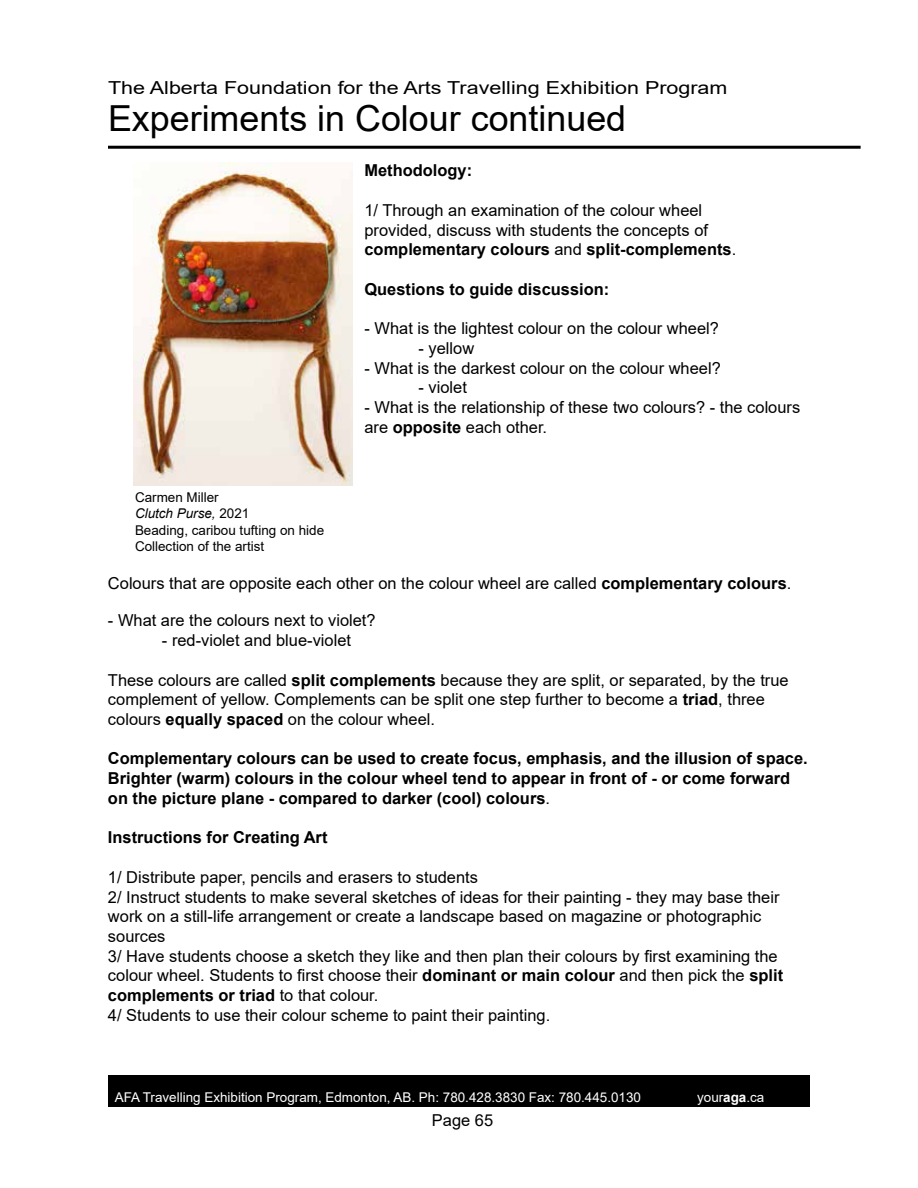
<style>
.page{position:relative;width:918px;height:1188px;background:#fff}
.page>*{position:absolute;margin:0;border:0;box-sizing:border-box;transform-origin:0 0}
.t1{font:35.85px "Arial";color:#000}
.t2{font:18px "Arial";color:#000;scale:1.2 1}
.t3{font:16.5px/19.8px "Arial";color:#000}
.t4{font:700 16.5px/19.8px "Arial";color:#000}
.t5{font:13.5px "Arial";color:#fff}
.t6{font:13.5px/16.2px "Arial";color:#000}
.s1{font-weight:700}
.s2{font-style:italic}
.s3{font-weight:400}
</style>
<div class="page">
<div style="left:108px;top:1076px;width:702px;height:31px;background:#000"></div>
<hr style="left:108px;top:146px;width:753px;height:3px;background:#000">
<img style="left:134px;top:162px;width:218px;height:324px">
<p class="t2" style="left:108px;top:75px;width:518px">The Alberta Foundation for the Arts Travelling Exhibition Program</p>
<h1 class="t1" style="left:108px;top:94px;width:520px">Experiments in Colour continued</h1>
<p class="t4" style="left:364px;top:161px;width:109px">Methodology:</p>
<p class="t3" style="left:364px;top:200px;width:373px">1/ Through an examination of the colour wheel provided, discuss with students the concepts of <span class="s1">complementary colours</span> and <span class="s1">split-complements</span>.</p>
<p class="t4" style="left:364px;top:279px;width:246px">Questions to guide discussion:</p>
<p class="t3" style="left:364px;top:318px;width:356px">- What is the lightest colour on the colour wheel?</p>
<p class="t3" style="left:418px;top:338px;width:57px">- yellow</p>
<p class="t3" style="left:364px;top:358px;width:358px">- What is the darkest colour on the colour wheel?</p>
<p class="t3" style="left:418px;top:378px;width:50px">- violet</p>
<p class="t3" style="left:364px;top:397px;width:437px">- What is the relationship of these two colours? - the colours are <span class="s1">opposite</span> each other.</p>
<p class="t6" style="left:135px;top:489px;width:191px">Carmen Miller<br><span class="s2">Clutch Purse,</span> 2021<br>Beading, caribou tufting on hide<br>Collection of the artist</p>
<p class="t3" style="left:108px;top:573px;width:685px">Colours that are opposite each other on the colour wheel are called <span class="s1">complementary colours</span>.</p>
<p class="t3" style="left:108px;top:611px;width:269px">- What are the colours next to violet?</p>
<p class="t3" style="left:162px;top:630px;width:191px">- red-violet and blue-violet</p>
<p class="t3" style="left:108px;top:670px;width:682px">These colours are called <span class="s1">split complements</span> because they are split, or separated, by the true complement of yellow. Complements can be split one step further to become a <span class="s1">triad</span>, three colours <span class="s1">equally spaced</span> on the colour wheel.</p>
<p class="t4" style="left:108px;top:749px;width:701px">Complementary colours can be used to create focus, emphasis, and the illusion of space.<br>Brighter (warm) colours in the colour wheel tend to appear in front of - or come forward on the picture plane - compared to darker (cool) colours<span class="s3">.</span></p>
<p class="t4" style="left:108px;top:828px;width:221px">Instructions for Creating Art</p>
<p class="t3" style="left:108px;top:867px;width:677px">1/ Distribute paper, pencils and erasers to students<br>2/ Instruct students to make several sketches of ideas for their painting - they may base their work on a still-life arrangement or create a landscape based on magazine or photographic sources<br>3/ Have students choose a sketch they like and then plan their colours by first examining the colour wheel. Students to first choose their <span class="s1">dominant or main colour</span> and then pick the <span class="s1">split complements or triad</span> to that colour.<br>4/ Students to use their colour scheme to paint their painting.</p>
<p class="t5" style="left:115px;top:1088px;width:528px">AFA Travelling Exhibition Program, Edmonton, AB. Ph: 780.428.3830 Fax: 780.445.0130</p>
<p class="t5" style="left:697px;top:1088px;width:69px">your<span class="s1">aga</span>.ca</p>
<p class="t3" style="left:432px;top:1110px;width:63px">Page 65</p>
</div>
